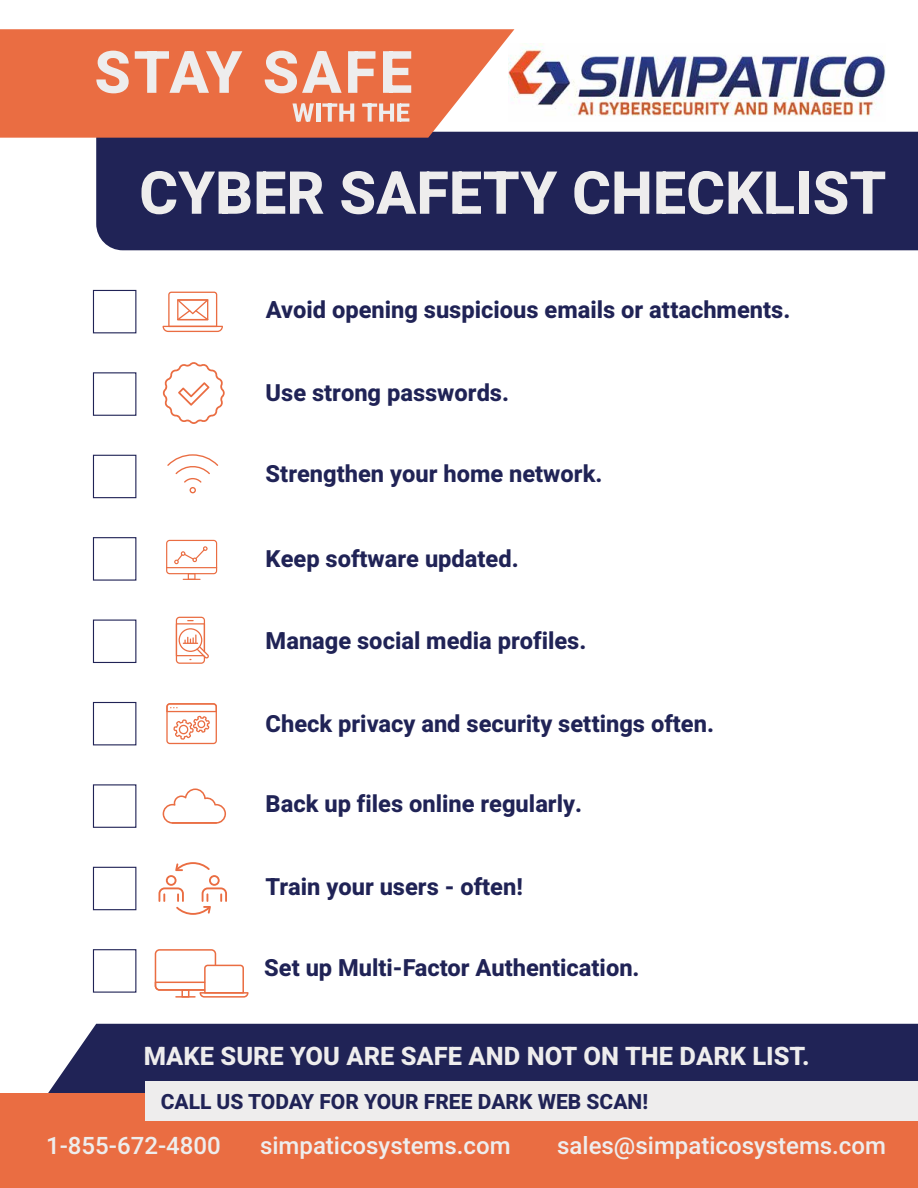
<style>
.page{position:relative;width:918px;height:1188px;background:#fff}
.page>*{position:absolute;margin:0;border:0;box-sizing:border-box;transform-origin:0 0}
.t1{font:800 25.5px "Heebo";color:#eeeded}
.t2{font:500 24px "Heebo";color:#eeeded}
.t3{font:800 23.55px "Heebo";color:#202356}
.t4{font:800 21px "Heebo";color:#202356}
</style>
<div class="page">
<div style="left:48px;top:1024px;width:870px;height:69px;background:#202356"></div>
<div style="left:0;top:1093px;width:918px;height:95px;background:#ea6d42"></div>
<img style="left:514px;top:43px;width:371px;height:73px">
<div style="left:96px;top:132px;width:822px;height:118px;background:#202356"></div>
<svg style="left:0;top:29px;width:514px;height:109px;background:#e97a54"></svg>
<svg style="left:96px;top:51px;width:33px;height:42px"></svg>
<svg style="left:135px;top:51px;width:107px;height:42px;background:#eba58d"></svg>
<svg style="left:265px;top:51px;width:77px;height:42px;background:#ebab95"></svg>
<svg style="left:348px;top:51px;width:27px;height:42px"></svg>
<svg style="left:383px;top:51px;width:28px;height:42px"></svg>
<svg style="left:142px;top:171px;width:109px;height:43px;background:#8888a2"></svg>
<svg style="left:257px;top:172px;width:66px;height:42px;background:#9fa0b3"></svg>
<svg style="left:341px;top:171px;width:216px;height:43px;background:#7f809c"></svg>
<svg style="left:574px;top:171px;width:75px;height:43px;background:#898aa3"></svg>
<svg style="left:656px;top:171px;width:67px;height:43px;background:#8f90a7"></svg>
<svg style="left:729px;top:172px;width:65px;height:42px;background:#898aa3"></svg>
<div style="left:799px;top:172px;width:10px;height:42px;background:#eeeded"></div>
<svg style="left:815px;top:171px;width:70px;height:43px;background:#80819c"></svg>
<svg style="left:292px;top:103px;width:22px;height:19px"></svg>
<hr style="left:316px;top:103px;width:4px;height:19px;background:#eeeded">
<svg style="left:328px;top:107px;width:4px;height:15px"></svg>
<svg style="left:322px;top:103px;width:15px;height:4px"></svg>
<svg style="left:350px;top:103px;width:4px;height:19px"></svg>
<svg style="left:343px;top:111px;width:8px;height:3px"></svg>
<svg style="left:339px;top:103px;width:4px;height:19px"></svg>
<svg style="left:368px;top:107px;width:4px;height:15px"></svg>
<svg style="left:362px;top:103px;width:15px;height:4px"></svg>
<hr style="left:390px;top:103px;width:4px;height:19px;background:#eeeded">
<svg style="left:383px;top:111px;width:7px;height:3px"></svg>
<svg style="left:379px;top:103px;width:4px;height:19px"></svg>
<svg style="left:401px;top:103px;width:8px;height:19px"></svg>
<svg style="left:397px;top:103px;width:4px;height:19px"></svg>
<div style="left:93px;top:290px;width:43px;height:43px;border:1px solid #202356"></div>
<div style="left:93px;top:372px;width:43px;height:44px;border:1px solid #202356"></div>
<div style="left:93px;top:455px;width:43px;height:43px;border:1px solid #202356"></div>
<div style="left:93px;top:537px;width:43px;height:44px;border:1px solid #202356"></div>
<div style="left:93px;top:620px;width:43px;height:43px;border:1px solid #202356"></div>
<div style="left:93px;top:702px;width:43px;height:43px;border:1px solid #202356"></div>
<div style="left:93px;top:784px;width:43px;height:44px;border:1px solid #202356"></div>
<div style="left:93px;top:867px;width:43px;height:43px;border:1px solid #202356"></div>
<div style="left:93px;top:949px;width:43px;height:44px;border:1px solid #202356"></div>
<svg style="left:163px;top:292px;width:60px;height:40px"></svg>
<svg style="left:167px;top:454px;width:51px;height:39px"></svg>
<svg style="left:166px;top:703px;width:51px;height:41px"></svg>
<svg style="left:176px;top:617px;width:33px;height:47px"></svg>
<svg style="left:166px;top:540px;width:51px;height:40px"></svg>
<svg style="left:163px;top:788px;width:63px;height:36px"></svg>
<hr style="left:172px;top:822px;width:45px;height:2px;background:#ea6d42">
<svg style="left:159px;top:862px;width:68px;height:53px"></svg>
<svg style="left:155px;top:949px;width:94px;height:49px"></svg>
<hr style="left:175px;top:996px;width:21px;height:2px;background:#ea6d42">
<svg style="left:162px;top:362px;width:63px;height:62px"></svg>
<div style="left:145px;top:1081px;width:773px;height:40px;background:#eeeded"></div>
<p class="t3" style="left:266px;top:294px;width:526px">Avoid opening suspicious emails or attachments.</p>
<p class="t3" style="left:266px;top:377px;width:245px">Use strong passwords.</p>
<p class="t3" style="left:266px;top:457px;width:338px">Strengthen your home network.</p>
<p class="t3" style="left:266px;top:543px;width:255px">Keep software updated.</p>
<p class="t3" style="left:266px;top:624px;width:322px">Manage social media profiles.</p>
<p class="t3" style="left:266px;top:708px;width:450px">Check privacy and security settings often.</p>
<p class="t3" style="left:266px;top:788px;width:318px">Back up files online regularly.</p>
<p class="t3" style="left:266px;top:870px;width:259px">Train your users - often!</p>
<p class="t3" style="left:264px;top:951px;width:377px">Set up Multi-Factor Authentication.</p>
<p class="t1" style="left:144px;top:1038px;width:667px">MAKE SURE YOU ARE SAFE AND NOT ON THE DARK LIST.</p>
<p class="t4" style="left:161px;top:1087px;width:489px">CALL US TODAY FOR YOUR FREE DARK WEB SCAN!</p>
<p class="t2" style="left:46px;top:1129px;width:176px">1-855-672-4800</p>
<p class="t2" style="left:260px;top:1129px;width:252px">simpaticosystems.com</p>
<p class="t2" style="left:557px;top:1129px;width:330px">sales@simpaticosystems.com</p>
</div>
